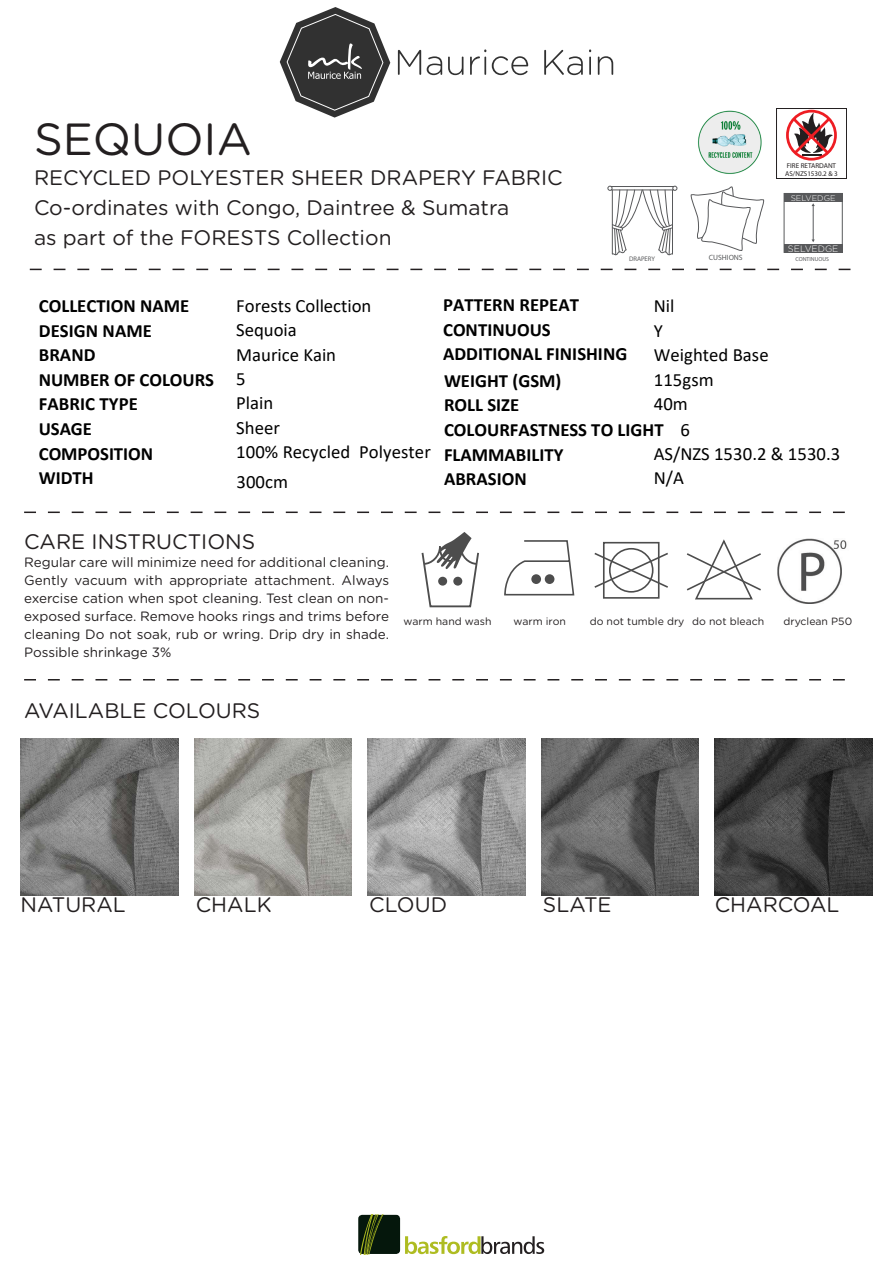
<style>
.page{position:relative;width:893px;height:1263px;background:#fff}
.page>*{position:absolute;margin:0;border:0;box-sizing:border-box;transform-origin:0 0}
.t1{font:45px "Gotham Rounded";color:#231f20}
.t2{font:21px "Gotham Rounded";color:#231f20}
.t3{font:700 18.75px/24.6px "Calibri";color:#000}
.t4{font:18.75px/24.3px "Calibri";color:#000}
.t5{font:13.5px/18px "Gotham Rounded";color:#231f20;text-align:justify}
.t6{font:10.5px "Gotham Rounded";color:#231f20}
.t7{font:300 9.3px "Gotham Rounded";color:#fff}
.t8{font:300 8.25px "Gotham Rounded";color:#fff}
.t9{font:7.65px "Myriad Pro";color:#58595b}
.t10{font:7.05px/8.4px "Myriad Pro";color:#231f20}
.t11{font:6.6px "Myriad Pro";color:#58595b}
.t12{font:5.85px "Myriad Pro";color:#58595b}
.s1{font-weight:400}
</style>
<div class="page">
<svg style="left:280px;top:7px;width:110px;height:111px"></svg>
<svg style="left:398px;top:50px;width:23px;height:25px"></svg>
<svg style="left:427px;top:56px;width:15px;height:19px"></svg>
<svg style="left:448px;top:57px;width:15px;height:18px"></svg>
<svg style="left:470px;top:49px;width:16px;height:26px"></svg>
<svg style="left:492px;top:56px;width:36px;height:19px"></svg>
<svg style="left:544px;top:50px;width:39px;height:25px"></svg>
<svg style="left:589px;top:49px;width:2px;height:26px"></svg>
<svg style="left:598px;top:56px;width:15px;height:19px"></svg>
<svg style="left:607px;top:186px;width:70px;height:70px"></svg>
<svg style="left:690px;top:186px;width:75px;height:65px"></svg>
<svg style="left:30px;top:269px;width:820px;height:1px"></svg>
<svg style="left:24px;top:511px;width:821px;height:2px"></svg>
<svg style="left:504px;top:540px;width:71px;height:56px"></svg>
<svg style="left:594px;top:551px;width:74px;height:38px"></svg>
<div style="left:603px;top:542px;width:56px;height:57px;border:2px solid #4d4d4d"></div>
<div style="left:609px;top:548px;width:44px;height:45px;border:2px solid #4d4d4d;border-radius:50%"></div>
<svg style="left:687px;top:541px;width:74px;height:59px"></svg>
<img style="left:777px;top:538px;width:70px;height:65px">
<svg style="left:421px;top:532px;width:58px;height:76px"></svg>
<svg style="left:24px;top:679px;width:821px;height:1px"></svg>
<div style="left:358px;top:1215px;width:42px;height:39px;background:#05170c;border-radius:4px"></div>
<img style="left:360px;top:1215px;width:23px;height:39px">
<svg style="left:405px;top:1236px;width:139px;height:18px"></svg>
<img style="left:698px;top:110px;width:64px;height:64px">
<svg style="left:786px;top:110px;width:51px;height:51px"></svg>
<div style="left:776px;top:108px;width:71px;height:71px;border:1px solid #231f20"></div>
<img style="left:20px;top:738px;width:158px;height:158px">
<img style="left:194px;top:738px;width:158px;height:158px">
<img style="left:368px;top:738px;width:157px;height:158px">
<img style="left:541px;top:738px;width:158px;height:158px">
<img style="left:715px;top:738px;width:157px;height:158px">
<div style="left:784px;top:193px;width:58px;height:9px;background:#58595b"></div>
<div style="left:784px;top:244px;width:58px;height:9px;background:#58595b"></div>
<hr style="left:813px;top:206px;width:1px;height:34px;background:#585a5c">
<p class="t1" style="left:34px;top:108px;width:219px">SEQUOIA</p>
<p class="t2" style="left:34px;top:163px;width:530px">RECYCLED POLYESTER SHEER DRAPERY FABRIC</p>
<p class="t2" style="left:34px;top:193px;width:477px">Co-ordinates with Congo, Daintree &amp; Sumatra</p>
<p class="t2" style="left:34px;top:223px;width:359px">as part of the FORESTS Collection</p>
<p class="t11" style="left:629px;top:254px;width:27px">DRAPERY</p>
<p class="t9" style="left:709px;top:253px;width:35px">CUSHIONS</p>
<p class="t10" style="left:785px;top:161px;width:54px">FIRE RETARDANT<br>AS/NZS1530.2 &amp; 3</p>
<p class="t8" style="left:791px;top:192px;width:46px">SELVEDGE</p>
<p class="t7" style="left:788px;top:242px;width:52px">SELVEDGE</p>
<p class="t12" style="left:795px;top:255px;width:35px">CONTINUOUS</p>
<p class="t3" style="left:39px;top:293px;width:177px">COLLECTION NAME<br>DESIGN NAME<br>BRAND<br>NUMBER OF COLOURS<br>FABRIC TYPE<br>USAGE<br>COMPOSITION<br>WIDTH</p>
<p class="t4" style="left:236px;top:293px;width:196px">Forests Collection<br>Sequoia<br>Maurice Kain<br>5<br>Plain<br>Sheer<br>100% Recycled Polyester</p>
<p class="t4" style="left:236px;top:469px;width:53px">300cm</p>
<p class="t3" style="left:443px;top:292px;width:138px">PATTERN REPEAT</p>
<p class="t4" style="left:654px;top:293px;width:22px">Nil</p>
<p class="t3" style="left:443px;top:317px;width:186px">CONTINUOUS<br>ADDITIONAL FINISHING</p>
<p class="t4" style="left:654px;top:318px;width:116px">Y<br>Weighted Base<br>115gsm<br>40m</p>
<p class="t4" style="left:654px;top:441px;width:188px">AS/NZS 1530.2 &amp; 1530.3</p>
<p class="t3" style="left:444px;top:368px;width:247px">WEIGHT (GSM)<br>ROLL SIZE<br>COLOURFASTNESS TO LIGHT <span class="s1">6<br></span>FLAMMABILITY<br>ABRASION</p>
<p class="t4" style="left:654px;top:465px;width:32px">N/A</p>
<p class="t2" style="left:24px;top:527px;width:233px">CARE INSTRUCTIONS</p>
<p class="t5" style="left:24px;top:552px;width:366px">Regular care will minimize need for additional cleaning.<br>Gently vacuum with appropriate attachment. Always exercise cation when spot cleaning. Test clean on non&shy;exposed surface. Remove hooks rings and trims before cleaning Do not soak, rub or wring. Drip dry in shade.<br>Possible shrinkage 3%</p>
<p class="t6" style="left:403px;top:614px;width:90px">warm hand wash</p>
<p class="t6" style="left:514px;top:614px;width:54px">warm iron</p>
<p class="t6" style="left:590px;top:614px;width:96px">do not tumble dry</p>
<p class="t6" style="left:692px;top:614px;width:74px">do not bleach</p>
<p class="t6" style="left:783px;top:614px;width:70px">dryclean P50</p>
<p class="t2" style="left:24px;top:696px;width:238px">AVAILABLE COLOURS</p>
<p class="t2" style="left:20px;top:891px;width:107px">NATURAL</p>
<p class="t2" style="left:196px;top:891px;width:77px">CHALK</p>
<p class="t2" style="left:369px;top:891px;width:79px">CLOUD</p>
<p class="t2" style="left:543px;top:891px;width:70px">SLATE</p>
<p class="t2" style="left:715px;top:891px;width:126px">CHARCOAL</p>
</div>
